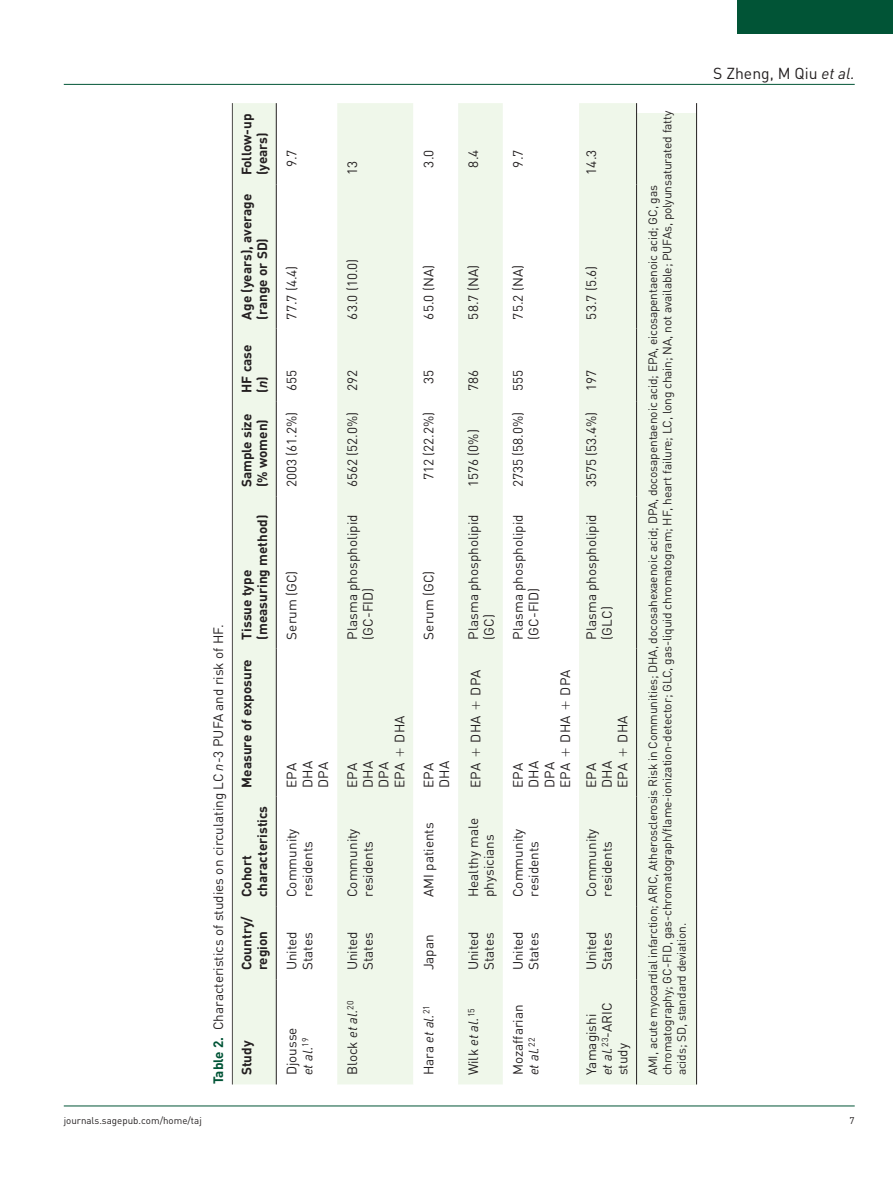
<style>
.page{position:relative;width:893px;height:1191px;background:#fff}
.page>*{position:absolute;margin:0;border:0;box-sizing:border-box;transform-origin:0 0}
.t1{font:15.75px "DIN";color:#231f20}
.t2{font:13.5px/15.8px "DIN";color:#231f20}
.t3{font:700 13.5px/15.8px "DIN";color:#231f20}
.t4{font:italic 13.5px "DIN";color:#231f20}
.t5{font:12px/14.2px "DIN";letter-spacing:-.01em;color:#231f20}
.t6{font:9.75px "DIN";color:#231f20}
.s1{font-style:italic}
.s2{font-weight:700;color:#015436}
.s3{font-weight:700}
.s4{font-style:normal}
</style>
<div class="page">
<hr style="left:64px;top:84px;width:791px;height:1px;background:#015436">
<hr style="left:64px;top:1105px;width:791px;height:1px;background:#015436">
<div style="left:738px;top:0;width:155px;height:34px;background:#015436"></div>
<div style="left:637px;top:113px;width:59px;height:971px;background:#eff7ea"></div>
<hr style="left:232px;top:103px;width:1px;height:981px;background:#231f20">
<hr style="left:696px;top:103px;width:1px;height:981px;background:#231f20">
<div style="left:233px;top:103px;width:403px;height:981px;background:#eff7ea"></div>
<svg style="left:277px;top:103px;width:302px;height:981px"></svg>
<hr style="left:276px;top:979px;width:1px;height:105px;background:#231f20">
<hr style="left:276px;top:906px;width:1px;height:73px;background:#231f20">
<hr style="left:276px;top:796px;width:1px;height:110px;background:#231f20">
<hr style="left:276px;top:648px;width:1px;height:148px;background:#231f20">
<hr style="left:276px;top:496px;width:1px;height:152px;background:#231f20">
<hr style="left:276px;top:402px;width:1px;height:94px;background:#231f20">
<hr style="left:276px;top:328px;width:1px;height:74px;background:#231f20">
<hr style="left:276px;top:184px;width:1px;height:144px;background:#231f20">
<hr style="left:276px;top:103px;width:1px;height:81px;background:#231f20">
<hr style="left:636px;top:979px;width:1px;height:105px;background:#231f20">
<hr style="left:636px;top:906px;width:1px;height:73px;background:#231f20">
<hr style="left:636px;top:796px;width:1px;height:110px;background:#231f20">
<hr style="left:636px;top:648px;width:1px;height:148px;background:#231f20">
<hr style="left:636px;top:496px;width:1px;height:152px;background:#231f20">
<hr style="left:636px;top:402px;width:1px;height:94px;background:#231f20">
<hr style="left:636px;top:328px;width:1px;height:74px;background:#231f20">
<hr style="left:636px;top:184px;width:1px;height:144px;background:#231f20">
<hr style="left:636px;top:103px;width:1px;height:81px;background:#231f20">
<svg style="left:396px;top:748px;width:8px;height:8px"></svg>
<svg style="left:472px;top:748px;width:8px;height:8px"></svg>
<svg style="left:472px;top:701px;width:8px;height:8px"></svg>
<svg style="left:562px;top:748px;width:8px;height:8px"></svg>
<svg style="left:562px;top:701px;width:8px;height:8px"></svg>
<svg style="left:619px;top:748px;width:8px;height:8px"></svg>
<p class="t3" style="left:238px;top:175px;width:63px;rotate:-90deg">Follow-up (years)</p>
<p class="t3" style="left:238px;top:319px;width:127px;rotate:-90deg">Age (years), average (range or SD)</p>
<p class="t3" style="left:238px;top:393px;width:50px;rotate:-90deg">HF case (<span class="s1">n</span>)</p>
<p class="t3" style="left:238px;top:487px;width:75px;rotate:-90deg">Sample size (% women)</p>
<p class="t3" style="left:238px;top:639px;width:126px;rotate:-90deg">Tissue type (measuring method)</p>
<p class="t2" style="left:204px;top:1075px;width:452px;line-height:28.5px;text-indent:-9px;rotate:-90deg"><span class="s2">Table 2.</span> Characteristics of studies on circulating LC <span class="s1">n</span>-3 PUFA and risk of HF.<br><span class="s3">Study</span></p>
<p class="t3" style="left:238px;top:787px;width:130px;rotate:-90deg">Measure of exposure</p>
<p class="t3" style="left:238px;top:897px;width:93px;rotate:-90deg">Cohort characteristics</p>
<p class="t3" style="left:238px;top:970px;width:56px;rotate:-90deg">Country/ region</p>
<p class="t2" style="left:284px;top:167px;width:19px;rotate:-90deg">9.7</p>
<p class="t2" style="left:284px;top:319px;width:55px;rotate:-90deg">77.7 (4.4)</p>
<p class="t2" style="left:284px;top:391px;width:23px;rotate:-90deg">655</p>
<p class="t2" style="left:284px;top:487px;width:77px;rotate:-90deg">2003 (61.2%)</p>
<p class="t2" style="left:284px;top:639px;width:71px;rotate:-90deg">Serum (GC)</p>
<p class="t2" style="left:284px;top:787px;width:28px;rotate:-90deg">EPA<br>DHA<br>DPA</p>
<p class="t2" style="left:284px;top:897px;width:70px;rotate:-90deg">Community residents</p>
<p class="t2" style="left:284px;top:970px;width:41px;rotate:-90deg">United<br>States</p>
<p class="t2" style="left:284px;top:1075px;width:49px;rotate:-90deg">Djousse <span class="s1">et al.</span><sup>19</sup></p>
<p class="t2" style="left:344px;top:174px;width:16px;rotate:-90deg">13</p>
<p class="t2" style="left:420px;top:167px;width:19px;rotate:-90deg">3.0</p>
<p class="t2" style="left:465px;top:167px;width:19px;rotate:-90deg">8.4</p>
<p class="t2" style="left:510px;top:167px;width:19px;rotate:-90deg">9.7</p>
<p class="t2" style="left:583px;top:175px;width:26px;rotate:-90deg">14.3</p>
<p class="t2" style="left:344px;top:319px;width:62px;rotate:-90deg">63.0 (10.0)</p>
<p class="t2" style="left:420px;top:319px;width:56px;rotate:-90deg">65.0 (NA)</p>
<p class="t2" style="left:465px;top:319px;width:56px;rotate:-90deg">58.7 (NA)</p>
<p class="t2" style="left:510px;top:319px;width:56px;rotate:-90deg">75.2 (NA)</p>
<p class="t2" style="left:583px;top:319px;width:55px;rotate:-90deg">53.7 (5.6)</p>
<p class="t2" style="left:344px;top:391px;width:23px;rotate:-90deg">292</p>
<p class="t2" style="left:344px;top:487px;width:77px;rotate:-90deg">6562 (52.0%)</p>
<p class="t2" style="left:344px;top:639px;width:127px;rotate:-90deg">Plasma phospholipid (GC-FID)</p>
<p class="t2" style="left:420px;top:384px;width:16px;rotate:-90deg">35</p>
<p class="t2" style="left:420px;top:480px;width:70px;rotate:-90deg">712 (22.2%)</p>
<p class="t2" style="left:420px;top:639px;width:71px;rotate:-90deg">Serum (GC)</p>
<p class="t2" style="left:391px;top:742px;width:28px;rotate:-90deg">DHA</p>
<p class="t2" style="left:344px;top:787px;width:28px;rotate:-90deg">EPA<br>DHA<br>DPA<br>EPA</p>
<p class="t2" style="left:344px;top:897px;width:70px;rotate:-90deg">Community residents</p>
<p class="t2" style="left:344px;top:970px;width:41px;rotate:-90deg">United<br>States</p>
<p class="t2" style="left:344px;top:1075px;width:76px;rotate:-90deg">Block <span class="s1">et al.</span><sup>20</sup></p>
<p class="t2" style="left:420px;top:787px;width:28px;rotate:-90deg">EPA<br>DHA</p>
<p class="t2" style="left:420px;top:897px;width:76px;rotate:-90deg">AMI patients</p>
<p class="t2" style="left:420px;top:970px;width:37px;rotate:-90deg">Japan</p>
<p class="t4" style="left:420px;top:1075px;width:72px;rotate:-90deg"><span class="s4">Hara</span> et al.<sup>21</sup></p>
<p class="t2" style="left:465px;top:391px;width:23px;rotate:-90deg">786</p>
<p class="t2" style="left:510px;top:391px;width:23px;rotate:-90deg">555</p>
<p class="t2" style="left:583px;top:391px;width:23px;rotate:-90deg">197</p>
<p class="t2" style="left:465px;top:487px;width:59px;rotate:-90deg">1576 (0%)</p>
<p class="t2" style="left:510px;top:487px;width:77px;rotate:-90deg">2735 (58.0%)</p>
<p class="t2" style="left:583px;top:487px;width:77px;rotate:-90deg">3575 (53.4%)</p>
<p class="t2" style="left:465px;top:639px;width:127px;rotate:-90deg">Plasma phospholipid (GC)</p>
<p class="t2" style="left:510px;top:639px;width:127px;rotate:-90deg">Plasma phospholipid (GC-FID)</p>
<p class="t2" style="left:583px;top:639px;width:127px;rotate:-90deg">Plasma phospholipid (GLC)</p>
<p class="t2" style="left:467px;top:695px;width:27px;rotate:-90deg">DPA</p>
<p class="t2" style="left:557px;top:695px;width:27px;rotate:-90deg">DPA</p>
<p class="t2" style="left:467px;top:742px;width:28px;rotate:-90deg">DHA</p>
<p class="t2" style="left:557px;top:742px;width:28px;rotate:-90deg">DHA</p>
<p class="t2" style="left:615px;top:742px;width:28px;rotate:-90deg">DHA</p>
<p class="t2" style="left:467px;top:787px;width:26px;rotate:-90deg">EPA</p>
<p class="t2" style="left:510px;top:787px;width:28px;rotate:-90deg">EPA<br>DHA<br>DPA<br>EPA</p>
<p class="t2" style="left:583px;top:787px;width:28px;rotate:-90deg">EPA<br>DHA<br>EPA</p>
<p class="t2" style="left:465px;top:897px;width:81px;rotate:-90deg">Healthy male physicians</p>
<p class="t2" style="left:510px;top:897px;width:70px;rotate:-90deg">Community residents</p>
<p class="t2" style="left:583px;top:897px;width:70px;rotate:-90deg">Community residents</p>
<p class="t2" style="left:465px;top:970px;width:41px;rotate:-90deg">United<br>States</p>
<p class="t2" style="left:510px;top:970px;width:41px;rotate:-90deg">United<br>States</p>
<p class="t2" style="left:583px;top:970px;width:41px;rotate:-90deg">United<br>States</p>
<p class="t4" style="left:465px;top:1075px;width:69px;rotate:-90deg"><span class="s4">Wilk</span> et al.<sup>15</sup></p>
<p class="t2" style="left:510px;top:1075px;width:72px;rotate:-90deg">Mozaffarian <span class="s1">et al.</span><sup>22</sup></p>
<p class="t2" style="left:583px;top:1075px;width:74px;rotate:-90deg">Yamagishi <span class="s1">et al.</span><sup>23</sup>-ARIC study</p>
<p class="t5" style="left:645px;top:1075px;width:966px;rotate:-90deg">AMI, acute myocardial infarction; ARIC, Atherosclerosis Risk in Communities; DHA, docosahexaenoic acid; DPA, docosapentaenoic acid; EPA, eicosapentaenoic acid; GC, gas chromatography; GC-FID, gas-chromatograph/flame-ionization-detector; GLC, gas-liquid chromatogram; HF, heart failure; LC, long chain; NA, not available; PUFAs, polyunsaturated fatty acids; SD, standard deviation.</p>
<p class="t1" style="left:713px;top:63px;width:143px">S Zheng, M Qiu <span class="s1">et al.</span></p>
<p class="t6" style="left:64px;top:1114px;width:140px">journals.sagepub.com/home/taj</p>
<p class="t6" style="left:850px;top:1114px;width:7px">7</p>
</div>
